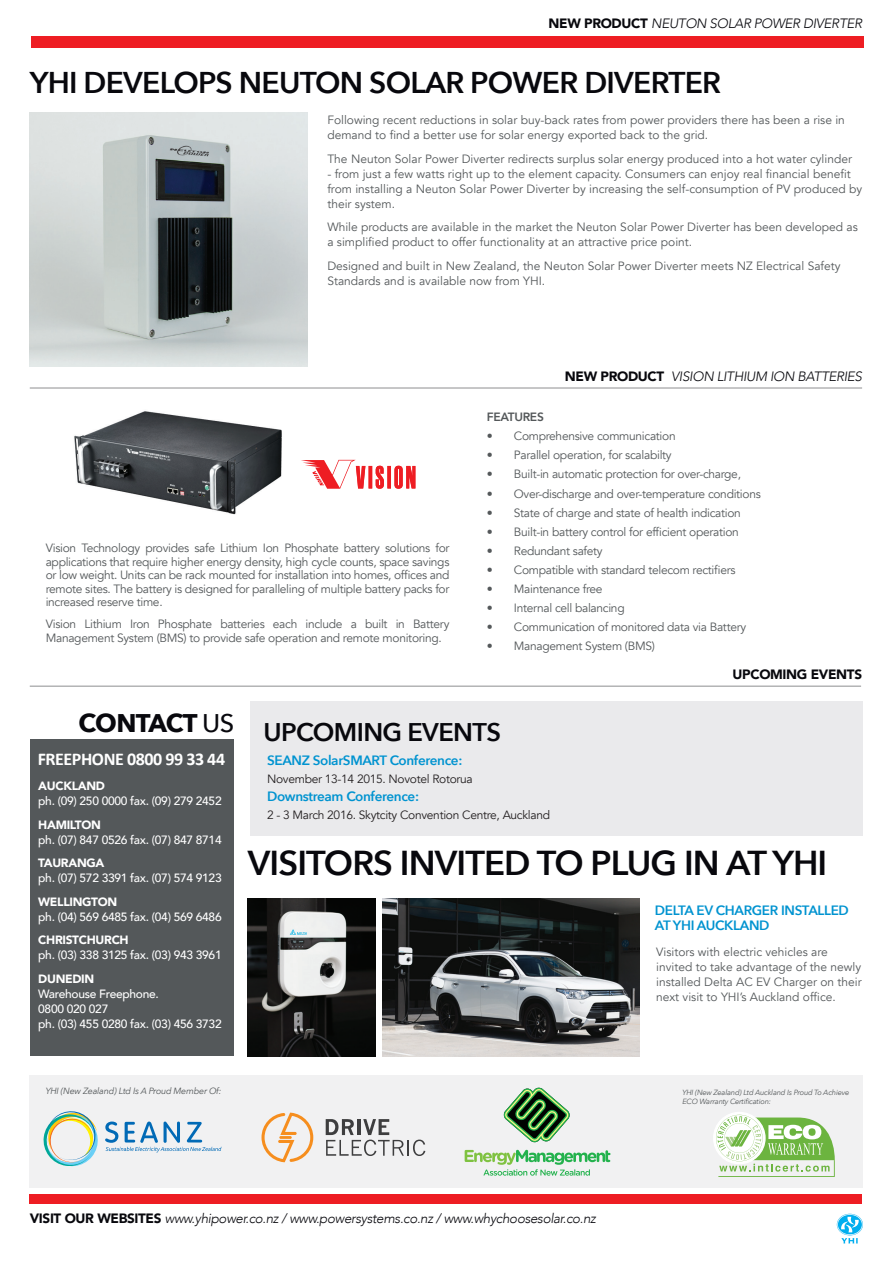
<style>
.page{position:relative;width:893px;height:1263px;background:#fff}
.page>*{position:absolute;margin:0;border:0;box-sizing:border-box;transform-origin:0 0}
.t1{font:600 34.5px "Avenir Next";letter-spacing:-.025em;color:#08080d}
.t2{font:600 30px "Avenir Next";letter-spacing:-.025em;color:#08080d}
.t3{font:600 25.5px "Avenir Next";letter-spacing:-.025em;color:#08080d}
.t4{font:700 25.5px "Avenir Next";letter-spacing:-.035em;color:#08080d}
.t5{font:700 18px "Calibri";letter-spacing:-.025em;color:#fff}
.t6{font:italic 300 13.5px "Avenir";letter-spacing:-.025em;color:#08080d}
.t7{font:600 13.5px/15px "Avenir Next";letter-spacing:-.025em;color:#0093d0}
.t8{font:900 13.5px "Avenir";letter-spacing:-.025em;color:#08080d}
.t9{font:12px/15px "Avenir";color:#54585a}
.t10{font:12px/13.5px "Avenir";letter-spacing:-.025em;color:#54585a}
.t11{font:500 12px/15px "Avenir";letter-spacing:-.025em;color:#fff}
.t12{font:12px "Avenir";letter-spacing:-.025em;color:#231f20}
.t13{font:900 12px "Avenir";letter-spacing:-.025em;color:#fff}
.t14{font:800 12px "Avenir";letter-spacing:-.025em;color:#54585a}
.t15{font:italic 9px "Avenir Next";letter-spacing:-.025em;color:#54585a}
.t16{font:italic 7.5px/9px "Avenir Next";letter-spacing:-.025em;color:#54585a}
.s1{font-weight:900;font-style:normal}
.s2{font-weight:500}
</style>
<div class="page">
<hr style="left:30px;top:686px;width:831px;height:1px;background:#6c6d70">
<div style="left:250px;top:701px;width:613px;height:135px;background:#e4e5e7"></div>
<div style="left:30px;top:1075px;width:833px;height:112px;background:#eeeeef"></div>
<svg style="left:44px;top:1111px;width:177px;height:55px"></svg>
<div style="left:713px;top:1112px;width:53px;height:52px;border:1px solid #fff;border-radius:50%"></div>
<svg style="left:716px;top:1115px;width:119px;height:62px"></svg>
<svg style="left:326px;top:1119px;width:99px;height:37px"></svg>
<svg style="left:261px;top:1112px;width:52px;height:50px"></svg>
<svg style="left:503px;top:1088px;width:67px;height:54px"></svg>
<svg style="left:465px;top:1150px;width:145px;height:26px"></svg>
<svg style="left:837px;top:1214px;width:26px;height:29px"></svg>
<div style="left:30px;top:1194px;width:832px;height:9px;background:#ee1d23"></div>
<div style="left:30px;top:739px;width:204px;height:317px;background:#54585a"></div>
<img style="left:382px;top:899px;width:258px;height:157px">
<img style="left:248px;top:899px;width:127px;height:157px">
<img style="left:30px;top:112px;width:278px;height:254px">
<div style="left:31px;top:36px;width:832px;height:12px;background:#ee1d23"></div>
<hr style="left:30px;top:388px;width:832px;height:1px;background:#6c6d70">
<img style="left:74px;top:411px;width:208px;height:104px">
<svg style="left:301px;top:460px;width:114px;height:29px"></svg>
<p class="t6" style="left:548px;top:16px;width:315px"><span class="s1">NEW PRODUCT</span> NEUTON SOLAR POWER DIVERTER</p>
<h2 class="t2" style="left:30px;top:57px;width:693px">YHI DEVELOPS NEUTON SOLAR POWER DIVERTER</h2>
<p class="t9" style="left:327px;top:113px;width:519px">Following recent reductions in solar buy-back rates from power providers there has been a rise in demand to find a better use for solar energy exported back to the grid.</p>
<p class="t9" style="left:327px;top:151px;width:526px">The Neuton Solar Power Diverter redirects surplus solar energy produced into a hot water cylinder</p>
<p class="t9" style="left:327px;top:166px;width:536px">- from just a few watts right up to the element capacity. Consumers can enjoy real financial benefit from installing a Neuton Solar Power Diverter by increasing the self-consumption of PV produced by their system.</p>
<p class="t9" style="left:327px;top:220px;width:532px">While products are available in the market the Neuton Solar Power Diverter has been developed as a simplified product to offer functionality at an attractive price point.</p>
<p class="t9" style="left:327px;top:258px;width:515px">Designed and built in New Zealand, the Neuton Solar Power Diverter meets NZ Electrical Safety<br>Standards and is available now from YHI.</p>
<p class="t9" style="left:46px;top:541px;width:405px;line-height:13.5px;text-align:justify">Vision Technology provides safe Lithium Ion Phosphate battery solutions for applications that require higher energy density, high cycle counts, space savings or low weight. Units can be rack mounted for installation into homes, offices and remote sites. The battery is designed for paralleling of multiple battery packs for increased reserve time.</p>
<p class="t10" style="left:46px;top:617px;width:405px">Vision Lithium Iron Phosphate batteries each include a built in Battery<br>Management System (BMS) to provide safe operation and remote monitoring.</p>
<p class="t6" style="left:565px;top:368px;width:299px"><span class="s1">NEW PRODUCT</span> VISION LITHIUM ION BATTERIES</p>
<p class="t14" style="left:487px;top:406px;width:59px">FEATURES</p>
<p class="t10" style="left:487px;top:430px;width:190px">• Comprehensive communication</p>
<p class="t10" style="left:487px;top:449px;width:186px">• Parallel operation, for scalabilty</p>
<p class="t10" style="left:487px;top:468px;width:256px">• Built-in automatic protection for over-charge,</p>
<p class="t10" style="left:487px;top:487px;width:275px">• Over-discharge and over-temperature conditions</p>
<p class="t10" style="left:487px;top:506px;width:255px">• State of charge and state of health indication</p>
<p class="t10" style="left:487px;top:525px;width:253px">• Built-in battery control for efficient operation</p>
<p class="t10" style="left:487px;top:544px;width:117px">• Redundant safety</p>
<p class="t10" style="left:487px;top:563px;width:250px">• Compatible with standard telecom rectifiers</p>
<p class="t10" style="left:487px;top:582px;width:117px">• Maintenance free</p>
<p class="t10" style="left:487px;top:601px;width:139px">• Internal cell balancing</p>
<p class="t10" style="left:487px;top:620px;width:261px">• Communication of monitored data via Battery</p>
<p class="t10" style="left:487px;top:639px;width:170px">• Management System (BMS)</p>
<p class="t8" style="left:733px;top:663px;width:131px">UPCOMING EVENTS</p>
<h3 class="t4" style="left:78px;top:701px;width:157px">CONTACT <span class="s2">US</span></h3>
<h3 class="t5" style="left:38px;top:747px;width:189px">FREEPHONE 0800 99 33 44</h3>
<p class="t13" style="left:38px;top:776px;width:68px">AUCKLAND</p>
<p class="t11" style="left:38px;top:793px;width:185px">ph. (09) 250 0000 fax. (09) 279 2452</p>
<p class="t13" style="left:38px;top:814px;width:64px">HAMILTON</p>
<p class="t11" style="left:38px;top:832px;width:185px">ph. (07) 847 0526 fax. (07) 847 8714</p>
<p class="t13" style="left:38px;top:853px;width:68px">TAURANGA</p>
<p class="t11" style="left:38px;top:870px;width:185px">ph. (07) 572 3391 fax. (07) 574 9123</p>
<p class="t13" style="left:38px;top:891px;width:81px">WELLINGTON</p>
<p class="t11" style="left:38px;top:909px;width:185px">ph. (04) 569 6485 fax. (04) 569 6486</p>
<p class="t13" style="left:38px;top:930px;width:92px">CHRISTCHURCH</p>
<p class="t11" style="left:38px;top:947px;width:185px">ph. (03) 338 3125 fax. (03) 943 3961</p>
<p class="t13" style="left:38px;top:968px;width:57px">DUNEDIN</p>
<p class="t11" style="left:38px;top:986px;width:185px">Warehouse Freephone.<br>0800 020 027<br>ph. (03) 455 0280 fax. (03) 456 3732</p>
<h3 class="t3" style="left:264px;top:711px;width:239px">UPCOMING EVENTS</h3>
<p class="t7" style="left:267px;top:752px;width:197px">SEANZ SolarSMART Conference:</p>
<p class="t12" style="left:267px;top:772px;width:207px">November 13-14 2015. Novotel Rotorua</p>
<p class="t7" style="left:267px;top:788px;width:154px">Downstream Conference:</p>
<p class="t12" style="left:267px;top:808px;width:285px">2 - 3 March 2016. Skytcity Convention Centre, Auckland</p>
<h1 class="t1" style="left:248px;top:834px;width:581px">VISITORS INVITED TO PLUG IN AT YHI</h1>
<p class="t7" style="left:655px;top:902px;width:196px">DELTA EV CHARGER INSTALLED<br>AT YHI AUCKLAND</p>
<p class="t9" style="left:656px;top:944px;width:207px">Visitors with electric vehicles are invited to take advantage of the newly installed Delta AC EV Charger on their next visit to YHI’s Auckland office.</p>
<p class="t15" style="left:46px;top:1083px;width:177px">YHI (New Zealand) Ltd Is A Proud Member Of:</p>
<p class="t16" style="left:682px;top:1088px;width:168px">YHI (New Zealand) Ltd Auckland Is Proud To Achieve<br>ECO Warranty Certification:</p>
<p class="t6" style="left:30px;top:1210px;width:568px"><span class="s1">VISIT OUR WEBSITES</span> www.yhipower.co.nz / www.powersystems.co.nz / www.whychoosesolar.co.nz</p>
</div>
